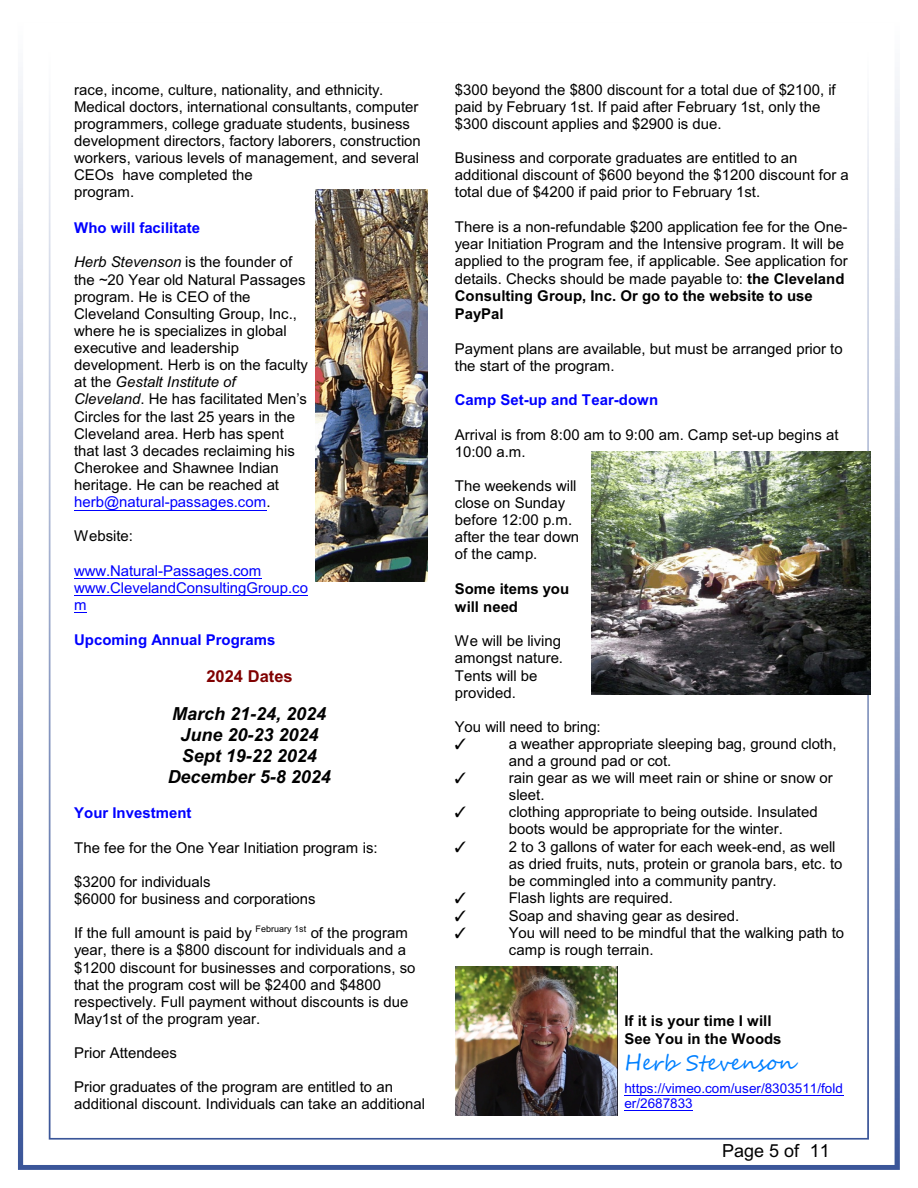
<style>
.page{position:relative;width:918px;height:1188px;background:#fff}
.page>*{position:absolute;margin:0;border:0;box-sizing:border-box;transform-origin:0 0}
.t1{font:21px "Segoe Script";letter-spacing:.005em;color:#0080ff}
.t2{font:italic 700 18px/21px "Arial";color:#000;text-align:center}
.t3{font:18px "Arial";color:#000}
.t4{font:700 16.5px "Arial";color:#800000}
.t5{font:15px/17.1px "Arial";color:#000}
.t6{font:700 15px "Arial";color:#00f}
.t7{font:15px/17.1px "Arial";color:#00f}
.t8{font:700 15px/17.9px "Arial";color:#000}
.t9{font:13.5px/15.3px "Arial";color:#00f}
.s1{font-style:italic}
.s2{color:#00f}
.s3{font-weight:700}
</style>
<div class="page">
<img style="left:18px;top:80px;width:882px;height:1090px">
<img style="left:49px;top:80px;width:820px;height:1060px">
<img style="left:456px;top:967px;width:162px;height:149px">
<hr style="left:74px;top:510px;width:193px;height:1px;background:#00f">
<hr style="left:74px;top:578px;width:188px;height:1px;background:#00f">
<hr style="left:74px;top:595px;width:234px;height:1px;background:#00f">
<svg style="left:74px;top:612px;width:13px;height:1px"></svg>
<hr style="left:624px;top:1095px;width:220px;height:1px;background:#00f">
<hr style="left:624px;top:1110px;width:69px;height:1px;background:#00f">
<img style="left:315px;top:189px;width:112px;height:393px">
<img style="left:592px;top:452px;width:279px;height:243px">
<svg style="left:455px;top:738px;width:11px;height:11px"></svg>
<svg style="left:455px;top:773px;width:11px;height:10px"></svg>
<svg style="left:455px;top:807px;width:11px;height:11px"></svg>
<svg style="left:455px;top:841px;width:11px;height:11px"></svg>
<svg style="left:455px;top:893px;width:11px;height:11px"></svg>
<svg style="left:455px;top:910px;width:11px;height:11px"></svg>
<svg style="left:455px;top:927px;width:11px;height:11px"></svg>
<p class="t5" style="left:74px;top:82px;width:348px">race, income, culture, nationality, and ethnicity.<br>Medical doctors, international consultants, computer programmers, college graduate students, business development directors, factory laborers, construction workers, various levels of management, and several CEOs have completed the<br>program.</p>
<p class="t6" style="left:74px;top:222px;width:127px">Who will facilitate</p>
<p class="t5" style="left:74px;top:255px;width:235px"><span class="s1">Herb Stevenson</span> is the founder of the ~20 Year old Natural Passages program. He is CEO of the<br>Cleveland Consulting Group, Inc., where he is specializes in global executive and leadership development. Herb is on the faculty at the <span class="s1">Gestalt Institute of<br>Cleveland</span>. He has facilitated Men’s<br>Circles for the last 25 years in the<br>Cleveland area. Herb has spent that last 3 decades reclaiming his<br>Cherokee and Shawnee Indian heritage. He can be reached at <span class="s2">herb@natural-passages.com</span>.</p>
<p class="t5" style="left:74px;top:529px;width:60px">Website:</p>
<p class="t7" style="left:74px;top:563px;width:235px">www.Natural-Passages.com www.ClevelandConsultingGroup.co m</p>
<p class="t6" style="left:74px;top:634px;width:203px">Upcoming Annual Programs</p>
<p class="t4" style="left:206px;top:670px;width:88px">2024 Dates</p>
<p class="t2" style="left:168px;top:705px;width:164px">March 21-24, 2024<br>June 20-23 2024<br>Sept 19-22 2024<br>December 5-8 2024</p>
<p class="t6" style="left:74px;top:808px;width:119px">Your Investment</p>
<p class="t5" style="left:74px;top:840px;width:305px">The fee for the One Year Initiation program is:</p>
<p class="t5" style="left:74px;top:875px;width:243px">$3200 for individuals<br>$6000 for business and corporations</p>
<p class="t5" style="left:74px;top:926px;width:343px">If the full amount is paid by <sup>February</sup> <sup>1st</sup> of the program year, there is a $800 discount for individuals and a $1200 discount for businesses and corporations, so that the program cost will be $2400 and $4800 respectively. Full payment without discounts is due May1st of the program year.</p>
<p class="t5" style="left:74px;top:1046px;width:104px">Prior Attendees</p>
<p class="t5" style="left:74px;top:1080px;width:352px">Prior graduates of the program are entitled to an additional discount. Individuals can take an additional</p>
<p class="t5" style="left:455px;top:82px;width:382px">$300 beyond the $800 discount for a total due of $2100, if paid by February 1st. If paid after February 1st, only the $300 discount applies and $2900 is due.</p>
<p class="t5" style="left:455px;top:151px;width:395px">Business and corporate graduates are entitled to an additional discount of $600 beyond the $1200 discount for a total due of $4200 if paid prior to February 1st.</p>
<p class="t5" style="left:455px;top:219px;width:394px;line-height:17.5px">There is a non-refundable $200 application fee for the One&shy;year Initiation Program and the Intensive program. It will be applied to the program fee, if applicable. See application for details. Checks should be made payable to: <span class="s3">the Cleveland Consulting Group, Inc. Or go to the website to use PayPal</span></p>
<p class="t5" style="left:455px;top:341px;width:389px">Payment plans are available, but must be arranged prior to the start of the program.</p>
<p class="t6" style="left:455px;top:394px;width:205px">Camp Set-up and Tear-down</p>
<p class="t5" style="left:455px;top:427px;width:385px">Arrival is from 8:00 am to 9:00 am. Camp set-up begins at<br>10:00 a.m.</p>
<p class="t5" style="left:455px;top:479px;width:126px">The weekends will close on Sunday before 12:00 p.m. after the tear down of the camp.</p>
<p class="t8" style="left:455px;top:581px;width:116px">Some items you will need</p>
<p class="t5" style="left:455px;top:634px;width:110px">We will be living amongst nature.<br>Tents will be provided.</p>
<p class="t5" style="left:509px;top:719px;width:337px;text-indent:-54px">You will need to bring:<br>a weather appropriate sleeping bag, ground cloth, and a ground pad or cot.<br>rain gear as we will meet rain or shine or snow or sleet.<br>clothing appropriate to being outside. Insulated boots would be appropriate for the winter.<br>2 to 3 gallons of water for each week-end, as well as dried fruits, nuts, protein or granola bars, etc. to be commingled into a community pantry.<br>Flash lights are required.<br>Soap and shaving gear as desired.<br>You will need to be mindful that the walking path to camp is rough terrain.</p>
<p class="t8" style="left:624px;top:1013px;width:159px">If it is your time I will<br>See You in the Woods</p>
<h1 class="t1" style="left:624px;top:1054px;width:172px">Herb Stevenson</h1>
<p class="t9" style="left:624px;top:1082px;width:220px">https://vimeo.com/user/8303511/fold er/2687833</p>
<p class="t3" style="left:722px;top:1144px;width:109px">Page 5 of 11</p>
</div>
